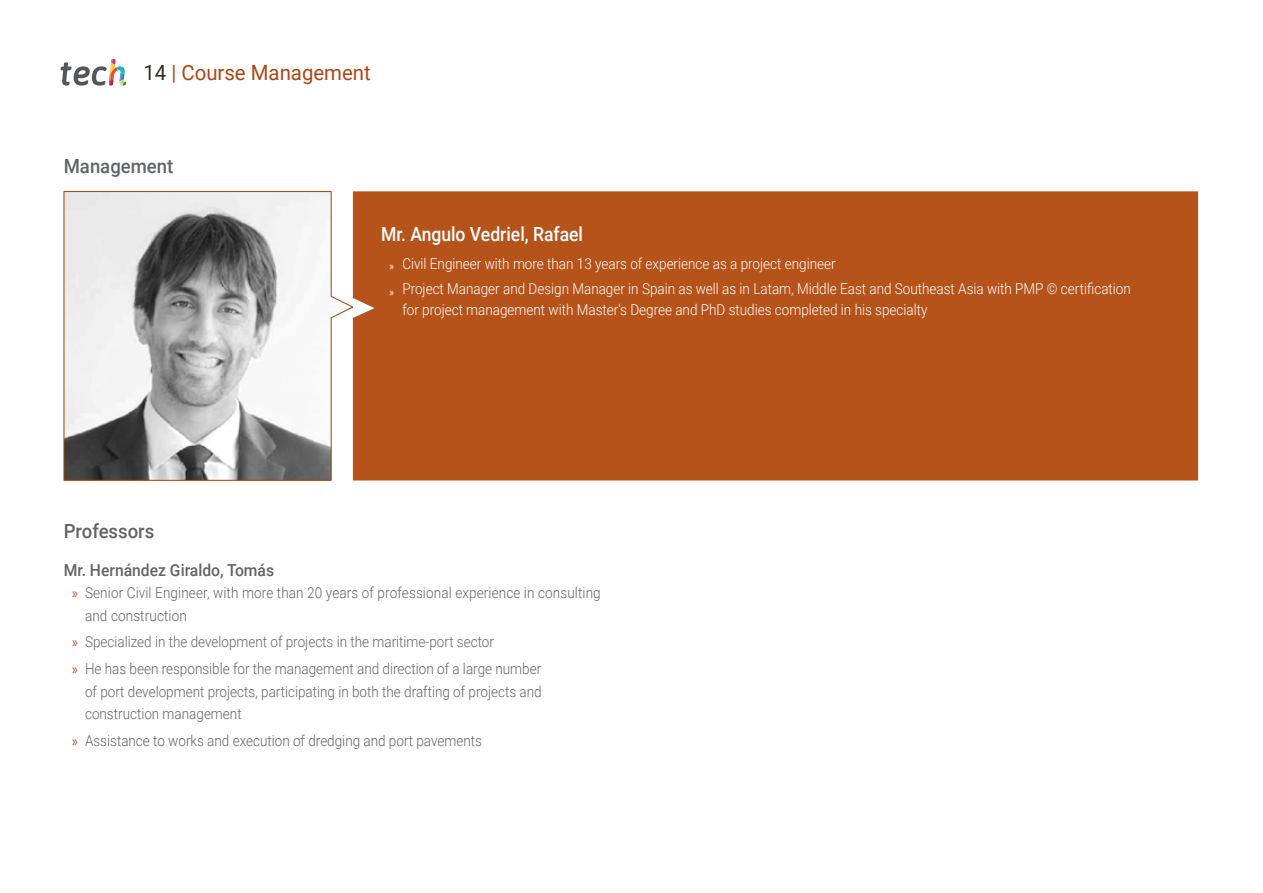
<style>
.page{position:relative;width:1263px;height:893px;background:#fff}
.page>*{position:absolute;margin:0;border:0;box-sizing:border-box;transform-origin:0 0}
.t1{font:21px "Roboto";color:#ae4615}
.t2{font:500 19.5px "Roboto";color:#fff;scale:.9 1}
.t3{font:500 19.5px "Roboto";color:#61646a;scale:.95 1}
.t4{font:500 16.5px "Roboto";color:#61646a;scale:.95 1}
.t5{font:300 15px/22.5px "Roboto";color:#61646a;scale:.9 1}
.t6{font:300 15px/25.2px "Roboto";color:#fff;scale:.9 1}
.s1{color:#312e20}
.s2{font-family:"Myriad Pro";font-weight:400;color:#ae4615}
</style>
<div class="page">
<svg style="left:61px;top:59px;width:65px;height:27px"></svg>
<div style="left:354px;top:191px;width:844px;height:289px;background:#b6531a"></div>
<svg style="left:64px;top:191px;width:290px;height:290px"></svg>
<h1 class="t1" style="left:144px;top:57px;width:229px"><span class="s1">14</span> | Course Management</h1>
<h2 class="t3" style="left:64px;top:152px;width:117px">Management</h2>
<h2 class="t2" style="left:381px;top:220px;width:226px">Mr. Angulo Vedriel, Rafael</h2>
<p class="t6" style="left:390px;top:250px;width:825px"><sub>»</sub> Civil Engineer with more than 13 years of experience as a project engineer<br><sub>»</sub> Project Manager and Design Manager in Spain as well as in Latam, Middle East and Southeast Asia with PMP © certification</p>
<p class="t6" style="left:402px;top:297px;width:585px">for project management with Master's Degree and PhD studies completed in his specialty</p>
<h2 class="t3" style="left:64px;top:517px;width:97px">Professors</h2>
<p class="t4" style="left:64px;top:558px;width:223px">Mr. Hernández Giraldo, Tomás</p>
<p class="t5" style="left:85px;top:581px;width:574px;text-indent:-13px"><span class="s2">»</span> Senior Civil Engineer, with more than 20 years of professional experience in consulting and construction</p>
<p class="t5" style="left:72px;top:628px;width:522px;line-height:26.7px"><span class="s2">»</span> Specialized in the development of projects in the maritime-port sector<br><span class="s2">»</span> He has been responsible for the management and direction of a large number</p>
<p class="t5" style="left:85px;top:679px;width:509px">of port development projects, participating in both the drafting of projects and construction management</p>
<p class="t5" style="left:72px;top:729px;width:457px"><span class="s2">»</span> Assistance to works and execution of dredging and port pavements</p>
</div>
